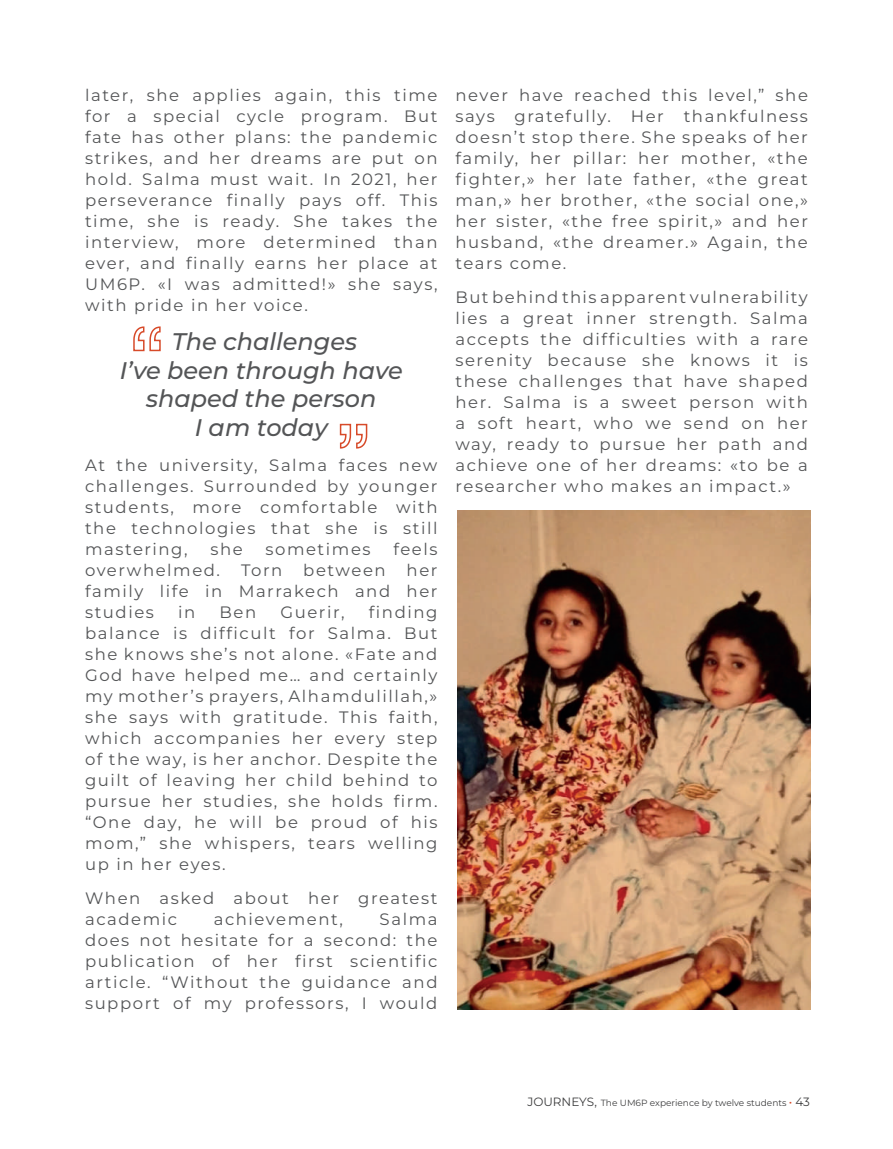
<style>
.page{position:relative;width:893px;height:1149px;background:#fff}
.page>*{position:absolute;margin:0;border:0;box-sizing:border-box;transform-origin:0 0}
.t1{font:italic 500 24px/28.8px "Montserrat";color:#545557;text-align:center}
.t2{font:16.5px/21px "Montserrat";letter-spacing:.095em;color:#545557;text-align:justify}
.t3{font:9px "Montserrat";color:#3e3e3f}
.s1{font-size:12px}
.s2{font-size:12px;color:#d74a29}
</style>
<div class="page">
<img style="left:458px;top:510px;width:352px;height:499px">
<svg style="left:133px;top:326px;width:28px;height:26px"></svg>
<svg style="left:339px;top:423px;width:29px;height:26px"></svg>
<p class="t2" style="left:85px;top:84px;width:354px">later, she applies again, this time for a special cycle program. But fate has other plans: the pandemic strikes, and her dreams are put on hold. Salma must wait. In 2021, her perseverance finally pays off. This time, she is ready. She takes the interview, more determined than ever, and finally earns her place at UM6P. «I was admitted!» she says, with pride in her voice.</p>
<h1 class="t1" style="left:120px;top:326px;width:285px">The challenges<br>I’ve been through have shaped the person<br>I am today</h1>
<p class="t2" style="left:85px;top:454px;width:354px">At the university, Salma faces new challenges. Surrounded by younger students, more comfortable with the technologies that she is still mastering,</p>
<p class="t2" style="left:210px;top:538px;width:34px">she</p>
<p class="t2" style="left:265px;top:538px;width:107px">sometimes</p>
<p class="t2" style="left:393px;top:538px;width:46px">feels</p>
<p class="t2" style="left:85px;top:559px;width:137px">overwhelmed.</p>
<p class="t2" style="left:241px;top:559px;width:43px">Torn</p>
<p class="t2" style="left:303px;top:559px;width:84px">between</p>
<p class="t2" style="left:85px;top:559px;width:354px;text-indent:322px">her family life in Marrakech and her studies</p>
<p class="t2" style="left:85px;top:601px;width:354px;text-indent:284px">finding balance is difficult for Salma. But she knows she’s not alone. «Fate and God have helped me… and certainly my mother’s prayers, Alhamdulillah,» she says with gratitude. This faith, which accompanies her every step of the way, is her anchor. Despite the guilt of leaving her child behind to pursue her studies, she holds firm. “One day, he will be proud of his mom,” she whispers, tears welling up in her eyes.</p>
<p class="t2" style="left:85px;top:886px;width:354px">When asked about her greatest academic</p>
<p class="t2" style="left:178px;top:601px;width:19px">in</p>
<p class="t2" style="left:220px;top:601px;width:38px">Ben</p>
<p class="t2" style="left:280px;top:601px;width:66px">Guerir,</p>
<p class="t2" style="left:85px;top:907px;width:354px;text-indent:295px">Salma does not hesitate for a second: the publication of her first scientific article. “Without the guidance and support of my professors, I would</p>
<p class="t2" style="left:214px;top:907px;width:131px">achievement,</p>
<p class="t2" style="left:455px;top:84px;width:354px">never have reached this level,” she says gratefully. Her thankfulness doesn’t stop there. She speaks of her family, her pillar: her mother, «the fighter,» her late father, «the great man,» her brother, «the social one,» her sister, «the free spirit,» and her husband, «the dreamer.» Again, the tears come.</p>
<p class="t2" style="left:455px;top:286px;width:354px">But behind this apparent vulnerability lies a great inner strength. Salma accepts the difficulties with a rare serenity because she knows it is these challenges that have shaped her. Salma is a sweet person with a soft heart, who we send on her way, ready to pursue her path and achieve one of her dreams: «to be a researcher who makes an impact.»</p>
<p class="t3" style="left:527px;top:1096px;width:284px"><span class="s1">JOURNEYS,</span> The UM6P experience by twelve students <span class="s2">•</span> <span class="s1">43</span></p>
</div>
